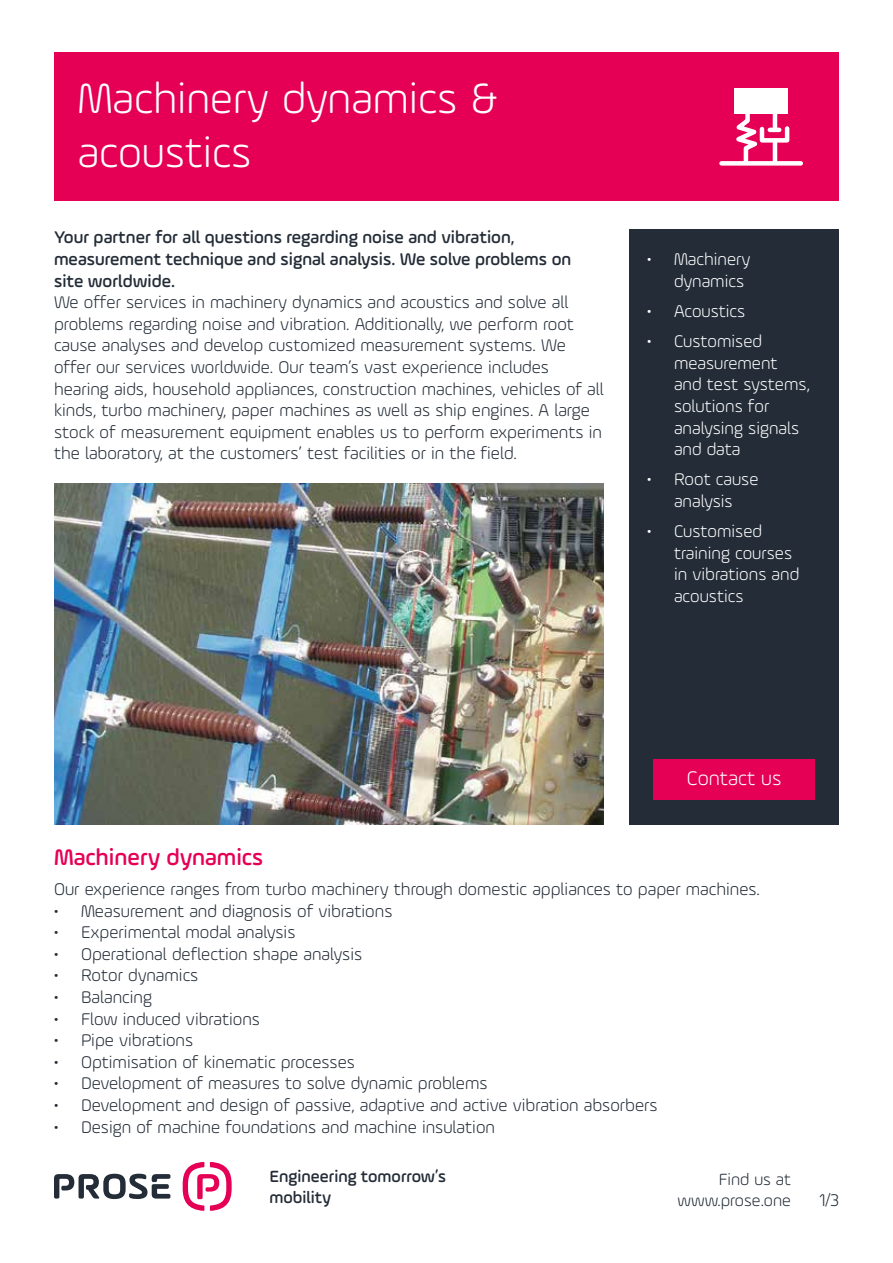
<style>
.page{position:relative;width:893px;height:1263px;background:#fff}
.page>*{position:absolute;margin:0;border:0;box-sizing:border-box;transform-origin:0 0}
.t1{font:300 45px/54px "Ample Soft";color:#fff}
.t2{font:500 24px "Ample Soft";color:#e50056}
.t3{font:300 21px "Ample Soft";color:#fff}
.t4{font:300 18px/21.6px "Ample Soft";color:#232c37}
.t5{font:300 18px/21.6px "Ample Soft";color:#fff}
.t6{font:500 18px/21.6px "Ample Soft";color:#232c37}
.t7{font:500 17.25px/20.7px "Ample Soft";color:#232c37}
.t8{font:300 17.25px/20.7px "Ample Soft";color:#232c37;text-align:right}
</style>
<div class="page">
<div style="left:629px;top:230px;width:210px;height:595px;background:#232c37"></div>
<div style="left:653px;top:759px;width:162px;height:40px;background:#e50056"></div>
<img style="left:54px;top:483px;width:550px;height:342px">
<div style="left:54px;top:52px;width:785px;height:149px;background:#e50056"></div>
<div style="left:734px;top:88px;width:54px;height:25px;background:#fff"></div>
<svg style="left:734px;top:113px;width:56px;height:48px"></svg>
<div style="left:721px;top:161px;width:80px;height:5px;background:#fff"></div>
<svg style="left:54px;top:1174px;width:116px;height:25px"></svg>
<svg style="left:183px;top:1162px;width:49px;height:49px"></svg>
<h1 class="t1" style="left:78px;top:71px;width:421px">Machinery dynamics &amp; acoustics</h1>
<p class="t6" style="left:54px;top:226px;width:519px">Your partner for all questions regarding noise and vibration, measurement technique and signal analysis. We solve problems on site worldwide.</p>
<p class="t4" style="left:54px;top:291px;width:551px">We offer services in machinery dynamics and acoustics and solve all problems regarding noise and vibration. Additionally, we perform root cause analyses and develop customized measurement systems. We offer our services worldwide. Our team’s vast experience includes hearing aids, household appliances, construction machines, vehicles of all kinds, turbo machinery, paper machines as well as ship engines. A large stock of measurement equipment enables us to perform experiments in the laboratory, at the customers’ test facilities or in the field.</p>
<p class="t5" style="left:674px;top:248px;width:78px;text-indent:-27px">• Machinery dynamics</p>
<p class="t5" style="left:647px;top:300px;width:100px">• Acoustics</p>
<p class="t5" style="left:674px;top:330px;width:137px;text-indent:-27px">• Customised measurement<br>and test systems, solutions for analysing signals and data</p>
<p class="t5" style="left:647px;top:468px;width:113px;text-align:center">• Root cause analysis</p>
<p class="t5" style="left:674px;top:520px;width:127px;text-indent:-27px">• Customised training courses in vibrations and acoustics</p>
<p class="t3" style="left:687px;top:766px;width:96px">Contact us</p>
<h2 class="t2" style="left:54px;top:843px;width:211px">Machinery dynamics</h2>
<p class="t4" style="left:54px;top:878px;width:708px">Our experience ranges from turbo machinery through domestic appliances to paper machines.</p>
<p class="t4" style="left:54px;top:900px;width:340px">• Measurement and diagnosis of vibrations</p>
<p class="t4" style="left:54px;top:921px;width:243px">• Experimental modal analysis</p>
<p class="t4" style="left:54px;top:943px;width:310px">• Operational deflection shape analysis</p>
<p class="t4" style="left:54px;top:964px;width:146px">• Rotor dynamics</p>
<p class="t4" style="left:54px;top:986px;width:99px">• Balancing</p>
<p class="t4" style="left:54px;top:1008px;width:208px">• Flow induced vibrations</p>
<p class="t4" style="left:54px;top:1029px;width:141px">• Pipe vibrations</p>
<p class="t4" style="left:54px;top:1051px;width:303px">• Optimisation of kinematic processes</p>
<p class="t4" style="left:54px;top:1072px;width:435px">• Development of measures to solve dynamic problems</p>
<p class="t4" style="left:54px;top:1094px;width:605px">• Development and design of passive, adaptive and active vibration absorbers</p>
<p class="t4" style="left:54px;top:1116px;width:442px">• Design of machine foundations and machine insulation</p>
<p class="t7" style="left:269px;top:1166px;width:178px">Engineering tomorrow’s mobility</p>
<p class="t8" style="left:678px;top:1169px;width:115px">Find us at www.prose.one</p>
<p class="t4" style="left:820px;top:1189px;width:21px">1/3</p>
</div>
